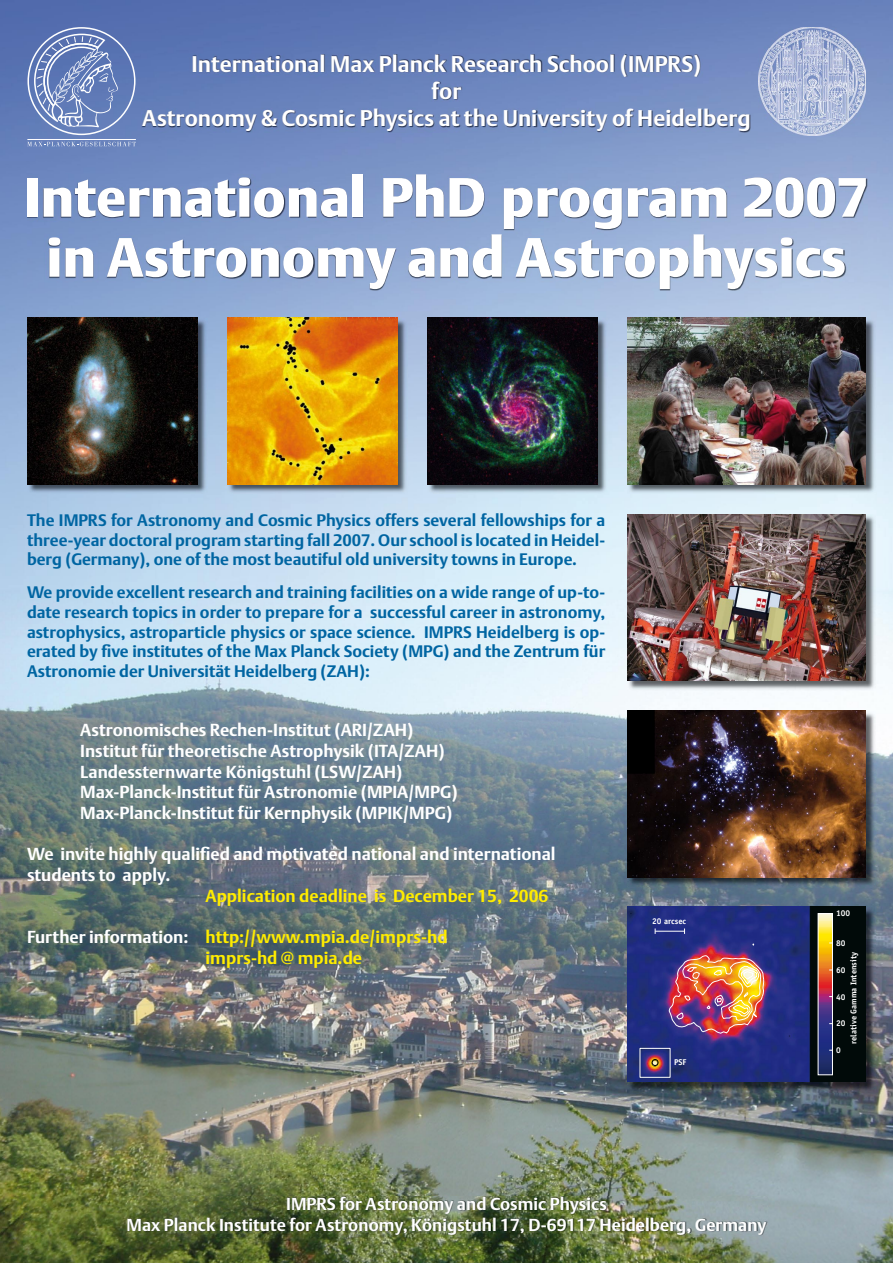
<style>
.page{position:relative;width:893px;height:1263px;background:#fff}
.page>*{position:absolute;margin:0;border:0;box-sizing:border-box;transform-origin:0 0}
.t1{font:54.75px/60px "DTL Argo T Black";color:#fff;text-align:center}
.t2{font:700 22.5px/27px "DTL Argo T";color:#fff;text-align:center}
.t3{font:700 17.25px/20.7px "DTL Argo T";color:#fff}
.t4{font:700 17.25px/20.7px "DTL Argo T";color:#ffec00}
.t5{font:700 16.5px/19.8px "DTL Argo T";color:#0065a2;text-align:justify}
.t6{font:700 8.4px "Officina Sans";color:#fff}
.s1{color:#fff}
</style>
<div class="page">
<img style="left:0;top:0;width:893px;height:1263px">
<img style="left:142px;top:54px;width:609px;height:78px">
<img style="left:27px;top:174px;width:840px;height:116px">
<img style="left:128px;top:1196px;width:639px;height:40px">
<img style="left:27px;top:722px;width:529px;height:247px">
<img style="left:28px;top:318px;width:179px;height:176px">
<img style="left:27px;top:317px;width:170px;height:167px">
<img style="left:228px;top:318px;width:179px;height:176px">
<img style="left:227px;top:317px;width:170px;height:167px">
<img style="left:428px;top:318px;width:179px;height:176px">
<img style="left:427px;top:317px;width:170px;height:167px">
<img style="left:628px;top:318px;width:247px;height:176px">
<img style="left:627px;top:317px;width:239px;height:167px">
<img style="left:628px;top:515px;width:247px;height:175px">
<img style="left:627px;top:514px;width:239px;height:166px">
<img style="left:628px;top:711px;width:247px;height:176px">
<img style="left:627px;top:710px;width:239px;height:167px">
<img style="left:628px;top:907px;width:247px;height:185px">
<img style="left:627px;top:907px;width:239px;height:175px">
<img style="left:668px;top:943px;width:96px;height:91px">
<svg style="left:817px;top:913px;width:16px;height:163px;background:#9c786c"></svg>
<div style="left:640px;top:1048px;width:30px;height:30px;border:1px solid #fff"></div>
<svg style="left:655px;top:928px;width:30px;height:6px"></svg>
<div style="left:652px;top:1059px;width:6px;height:7px;border:1px solid #000;border-radius:50%"></div>
<svg style="left:27px;top:27px;width:109px;height:108px;background:#778dc0"></svg>
<svg style="left:27px;top:142px;width:109px;height:4px"></svg>
<hr style="left:27px;top:139px;width:109px;height:1px;background:#fff">
<img style="left:758px;top:27px;width:108px;height:108px">
<h2 class="t2" style="left:142px;top:50px;width:610px">International Max Planck Research School (IMPRS)<br>for<br>Astronomy &amp; Cosmic Physics at the University of Heidelberg</h2>
<h1 class="t1" style="left:24px;top:167px;width:846px">International PhD program 2007 in Astronomy and Astrophysics</h1>
<p class="t5" style="left:27px;top:510px;width:580px">The IMPRS for Astronomy and Cosmic Physics offers several fellowships for a three-year doctoral program starting fall 2007. Our school is located in Heidel&shy;berg (Germany), one of the most beautiful old university towns in Europe.</p>
<p class="t5" style="left:27px;top:582px;width:580px">We provide excellent research and training facilities on a wide range of up-to&shy;date research topics in order to prepare for a successful career in astronomy, astrophysics, astroparticle physics or space science. IMPRS Heidelberg is op&shy;erated by five institutes of the Max Planck Society (MPG) and the Zentrum für Astronomie der Universität Heidelberg (ZAH):</p>
<p class="t3" style="left:80px;top:720px;width:379px">Astronomisches Rechen-Institut (ARI/ZAH)<br>Institut für theoretische Astrophysik (ITA/ZAH)<br>Landessternwarte Königstuhl (LSW/ZAH)<br>Max-Planck-Institut für Astronomie (MPIA/MPG)<br>Max-Planck-Institut für Kernphysik (MPIK/MPG)</p>
<p class="t3" style="left:27px;top:844px;width:530px">We invite highly qualified and motivated national and international students to apply.</p>
<p class="t4" style="left:206px;top:885px;width:344px">Application deadline is December 15, 2006</p>
<p class="t4" style="left:206px;top:927px;width:244px;text-indent:-179px"><span class="s1">Further information:</span> http://www.mpia.de/imprs-hd imprs-hd @ mpia.de</p>
<p class="t6" style="left:652px;top:916px;width:35px">20 arcsec</p>
<p class="t6" style="left:674px;top:1057px;width:14px">PSF</p>
<p class="t3" style="left:127px;top:1193px;width:641px;text-align:center">IMPRS for Astronomy and Cosmic Physics<br>Max Planck Institute for Astronomy, Königstuhl 17, D-69117 Heidelberg, Germany</p>
<p class="t6" style="left:836px;top:907px;width:16px">100</p>
<p class="t6" style="left:836px;top:938px;width:11px">80</p>
<p class="t6" style="left:836px;top:965px;width:11px">60</p>
<p class="t6" style="left:836px;top:991px;width:11px">40</p>
<p class="t6" style="left:836px;top:1018px;width:11px">20</p>
<p class="t6" style="left:836px;top:1045px;width:6px">0</p>
<p class="t6" style="left:848px;top:1044px;width:93px;rotate:-90deg">relative Gamma Intensity</p>
</div>
